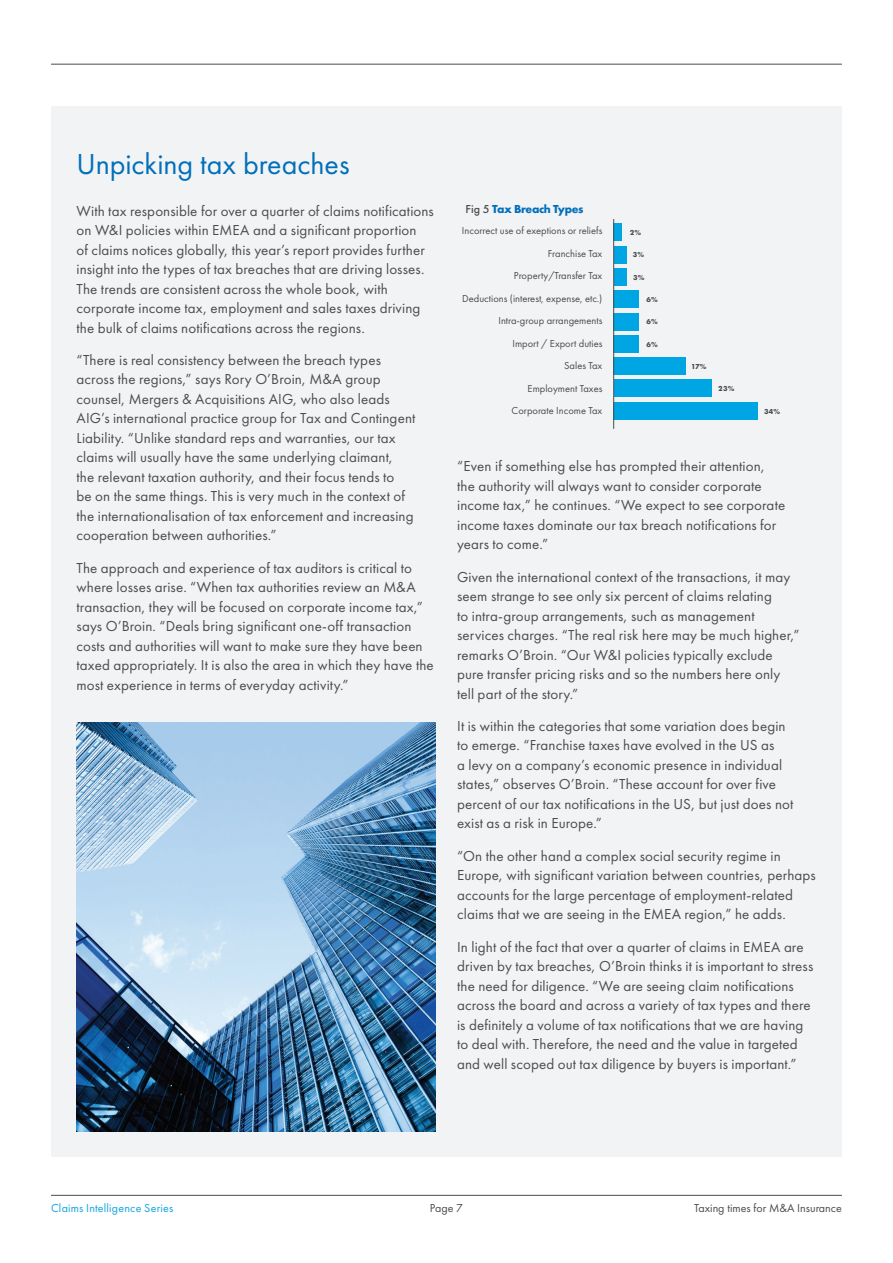
<style>
.page{position:relative;width:893px;height:1263px;background:#fff}
.page>*{position:absolute;margin:0;border:0;box-sizing:border-box;transform-origin:0 0}
.Section_Header{font:30px "Futura PT";letter-spacing:-.005em;color:#006fba}
.Body{font:15px/19.5px "Futura PT";letter-spacing:.01em;color:#4b4c4d}
.t1{font:12px "Futura PT";color:#4b4c4d}
.t2{font:12px "Futura PT";letter-spacing:.015em;color:#11a4de}
.t3{font:700 12px "Futura PT";letter-spacing:-.03em;color:#006fba}
.t4{font:10.5px/22.5px "Futura PT";color:#4b4c4d;text-align:right}
.t5{font:700 7.5px "Futura PT";color:#4b4c4d}
.s1{font-weight:500;color:#4b4c4d}
</style>
<div class="page">
<hr style="left:51px;top:1195px;width:791px;height:1px;background:#4b4c4d">
<hr style="left:51px;top:64px;width:791px;height:1px;background:#4b4c4d">
<div style="left:51px;top:106px;width:791px;height:1051px;background:#f2f3f4"></div>
<div style="left:614px;top:402px;width:144px;height:17px;background:#00a5e3"></div>
<div style="left:614px;top:380px;width:97px;height:17px;background:#00a5e3"></div>
<div style="left:614px;top:358px;width:72px;height:17px;background:#00a5e3"></div>
<div style="left:614px;top:313px;width:25px;height:17px;background:#00a5e3"></div>
<div style="left:614px;top:335px;width:25px;height:17px;background:#00a5e3"></div>
<div style="left:614px;top:246px;width:12px;height:17px;background:#00a5e3"></div>
<div style="left:614px;top:291px;width:25px;height:17px;background:#00a5e3"></div>
<div style="left:614px;top:268px;width:12px;height:17px;background:#00a5e3"></div>
<div style="left:614px;top:224px;width:8px;height:17px;background:#00a5e3"></div>
<hr style="left:613px;top:219px;width:1px;height:210px;background:#4b4c4d">
<img style="left:77px;top:723px;width:359px;height:408px">
<p class="Section_Header" style="left:77px;top:146px;width:275px">Unpicking tax breaches</p>
<p class="Body" style="left:77px;top:201px;width:359px">With tax responsible for over a quarter of claims notifications on W&amp;I policies within EMEA and a significant proportion<br>of claims notices globally, this year’s report provides further insight into the types of tax breaches that are driving losses.<br>The trends are consistent across the whole book, with corporate income tax, employment and sales taxes driving the bulk of claims notifications across the regions.</p>
<p class="Body" style="left:77px;top:350px;width:340px">“There is real consistency between the breach types across the regions,” says Rory O’Broin, M&amp;A group counsel, Mergers &amp; Acquisitions AIG, who also leads AIG’s international practice group for Tax and Contingent Liability. “Unlike standard reps and warranties, our tax claims will usually have the same underlying claimant,<br>the relevant taxation authority, and their focus tends to<br>be on the same things. This is very much in the context of the internationalisation of tax enforcement and increasing cooperation between authorities.”</p>
<p class="Body" style="left:77px;top:558px;width:359px">The approach and experience of tax auditors is critical to where losses arise. “When tax authorities review an M&amp;A transaction, they will be focused on corporate income tax,” says O’Broin. “Deals bring significant one-off transaction costs and authorities will want to make sure they have been taxed appropriately. It is also the area in which they have the most experience in terms of everyday activity.”</p>
<p class="t3" style="left:466px;top:202px;width:119px"><span class="s1">Fig 5</span> Tax Breach Types</p>
<p class="t4" style="left:462px;top:219px;width:142px">Incorrect use of exeptions or reliefs</p>
<p class="t5" style="left:630px;top:228px;width:13px">2%</p>
<p class="t4" style="left:462px;top:242px;width:142px">Franchise Tax<br>Property/Transfer Tax<br>Deductions (interest, expense, etc.)<br>Intra-group arrangements<br>Import / Export duties<br>Sales Tax<br>Employment Taxes<br>Corporate Income Tax</p>
<p class="t5" style="left:633px;top:250px;width:13px">3%</p>
<p class="t5" style="left:633px;top:272px;width:13px">3%</p>
<p class="t5" style="left:646px;top:295px;width:13px">6%</p>
<p class="t5" style="left:646px;top:317px;width:13px">6%</p>
<p class="t5" style="left:646px;top:339px;width:13px">6%</p>
<p class="t5" style="left:691px;top:362px;width:17px">17%</p>
<p class="t5" style="left:718px;top:384px;width:18px">23%</p>
<p class="t5" style="left:764px;top:406px;width:18px">34%</p>
<p class="Body" style="left:457px;top:457px;width:330px">“Even if something else has prompted their attention, the authority will always want to consider corporate income tax,” he continues. “We expect to see corporate income taxes dominate our tax breach notifications for years to come.”</p>
<p class="Body" style="left:457px;top:567px;width:344px">Given the international context of the transactions, it may seem strange to see only six percent of claims relating<br>to intra-group arrangements, such as management services charges. “The real risk here may be much higher,” remarks O’Broin. “Our W&amp;I policies typically exclude pure transfer pricing risks and so the numbers here only tell part of the story.”</p>
<p class="Body" style="left:457px;top:716px;width:338px">It is within the categories that some variation does begin to emerge. “Franchise taxes have evolved in the US as<br>a levy on a company’s economic presence in individual states,” observes O’Broin. “These account for over five percent of our tax notifications in the US, but just does not exist as a risk in Europe.”</p>
<p class="Body" style="left:457px;top:846px;width:360px">“On the other hand a complex social security regime in Europe, with significant variation between countries, perhaps accounts for the large percentage of employment-related claims that we are seeing in the EMEA region,” he adds.</p>
<p class="Body" style="left:457px;top:937px;width:358px">In light of the fact that over a quarter of claims in EMEA are driven by tax breaches, O’Broin thinks it is important to stress the need for diligence. “We are seeing claim notifications across the board and across a variety of tax types and there is definitely a volume of tax notifications that we are having to deal with. Therefore, the need and the value in targeted and well scoped out tax diligence by buyers is important.”</p>
<p class="t2" style="left:51px;top:1200px;width:124px">Claims Intelligence Series</p>
<p class="t1" style="left:430px;top:1200px;width:35px">Page 7</p>
<p class="t1" style="left:694px;top:1200px;width:149px">Taxing times for M&amp;A Insurance</p>
</div>
